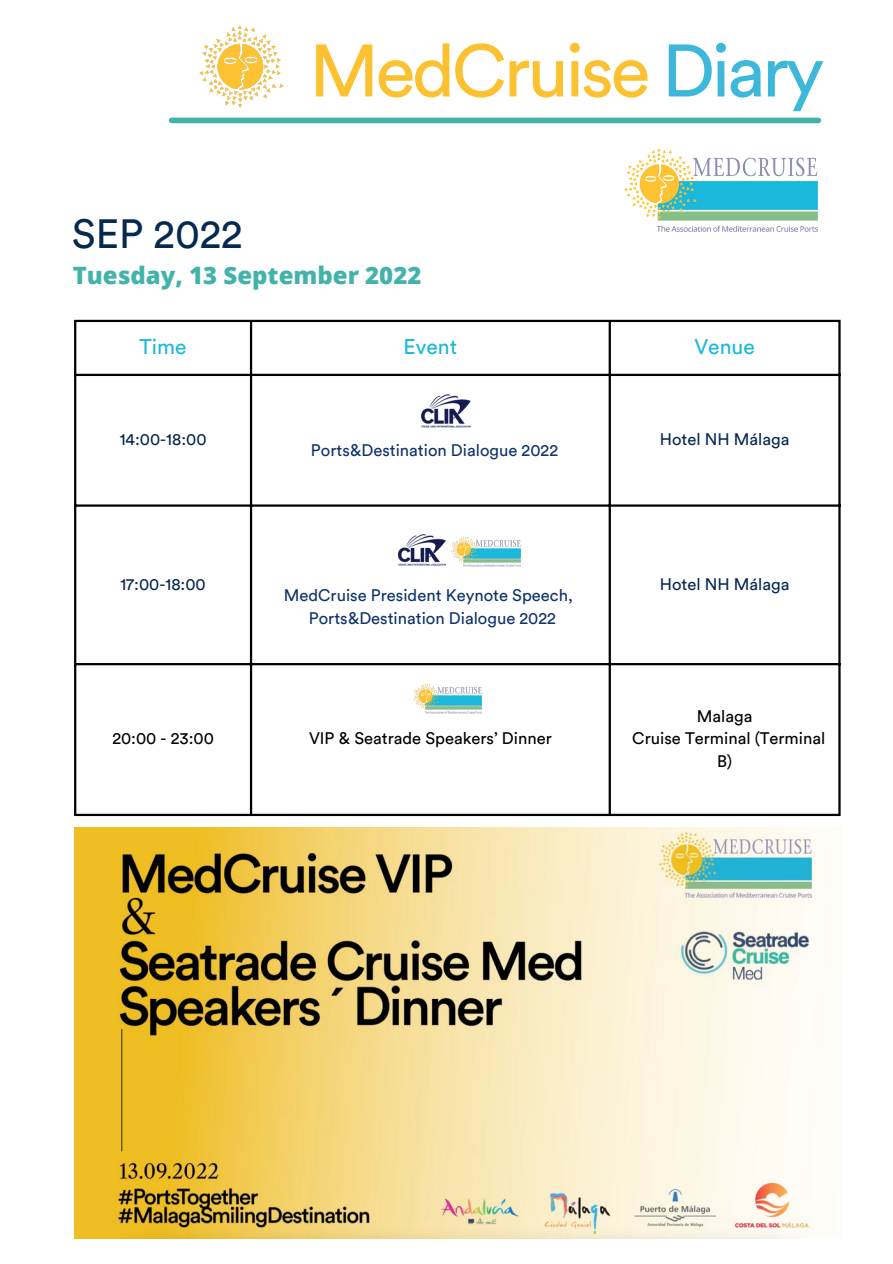
<style>
.page{position:relative;width:893px;height:1264px;background:#fff}
.page>*{position:absolute;margin:0;border:0;box-sizing:border-box;transform-origin:0 0}
.t1{font:73.35px "Circular Std";letter-spacing:-.045em;color:#fcc130}
.t2{font:40.5px "Circular Std";color:#062950}
.t3{font:800 24px "Open Sans";color:#42b3aa}
.t4{font:21.15px "Circular Std";color:#1ab8da}
.t5{font:21px "Circular Std";color:#1ab8da}
.t6{font:16.65px/22.5px "Circular Std";color:#0f326a;text-align:center}
.t7{font:16.65px/22.5px "Circular Std";color:#000;text-align:center}
.t8{font:16.65px "Circular Std";color:#062950}
.s1{color:#3db8da}
</style>
<div class="page">
<img style="left:184px;top:25px;width:114px;height:93px">
<div style="left:171px;top:118px;width:647px;height:5px;background:#42b3aa"></div>
<hr style="left:74px;top:322px;width:2px;height:491px;background:#000">
<hr style="left:250px;top:322px;width:2px;height:491px;background:#000">
<hr style="left:608px;top:322px;width:3px;height:491px;background:#000">
<hr style="left:838px;top:322px;width:2px;height:491px;background:#000">
<hr style="left:74px;top:320px;width:766px;height:2px;background:#000">
<hr style="left:74px;top:374px;width:766px;height:2px;background:#000">
<hr style="left:74px;top:504px;width:766px;height:2px;background:#000">
<hr style="left:74px;top:663px;width:766px;height:2px;background:#000">
<hr style="left:74px;top:813px;width:766px;height:3px;background:#000">
<img style="left:413px;top:683px;width:69px;height:31px">
<img style="left:421px;top:394px;width:50px;height:34px">
<img style="left:397px;top:534px;width:49px;height:32px">
<img style="left:624px;top:148px;width:194px;height:84px">
<img style="left:451px;top:536px;width:70px;height:31px">
<img style="left:74px;top:827px;width:764px;height:411px">
<h1 class="t1" style="left:309px;top:37px;width:516px">MedCruise <span class="s1">Diary</span></h1>
<h2 class="t2" style="left:72px;top:216px;width:172px">SEP 2022</h2>
<h3 class="t3" style="left:73px;top:258px;width:350px">Tuesday, 13 September 2022</h3>
<p class="t5" style="left:139px;top:336px;width:49px">Time</p>
<p class="t4" style="left:403px;top:336px;width:55px">Event</p>
<p class="t4" style="left:694px;top:336px;width:62px">Venue</p>
<p class="t8" style="left:120px;top:431px;width:88px">14:00-18:00</p>
<p class="t8" style="left:120px;top:576px;width:87px">17:00-18:00</p>
<p class="t6" style="left:311px;top:439px;width:249px">Ports&amp;Destination Dialogue 2022</p>
<p class="t6" style="left:284px;top:584px;width:291px">MedCruise President Keynote Speech,<br>Ports&amp;Destination Dialogue 2022</p>
<p class="t7" style="left:112px;top:727px;width:103px">20:00 - 23:00</p>
<p class="t7" style="left:309px;top:727px;width:244px">VIP &amp; Seatrade Speakers’ Dinner</p>
<p class="t8" style="left:659px;top:431px;width:131px">Hotel NH Málaga</p>
<p class="t8" style="left:659px;top:576px;width:131px">Hotel NH Málaga</p>
<p class="t7" style="left:632px;top:705px;width:194px">Malaga<br>Cruise Terminal (Terminal<br>B)</p>
</div>
